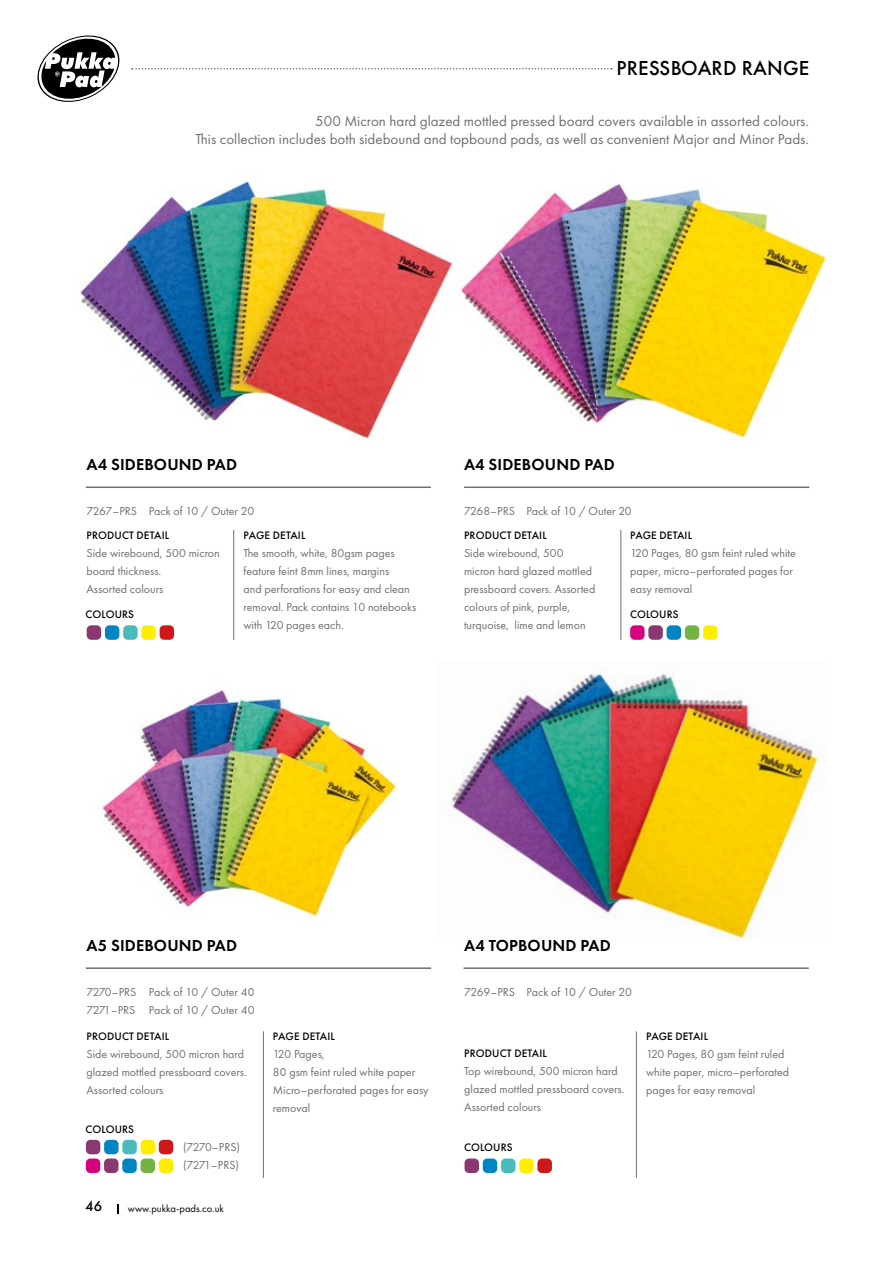
<style>
.page{position:relative;width:893px;height:1263px;background:#fff}
.page>*{position:absolute;margin:0;border:0;box-sizing:border-box;transform-origin:0 0}
.t1{font:500 21px "Futura PT";letter-spacing:.01em;color:#000}
.t2{font:600 16.5px "Futura PT";letter-spacing:.01em;color:#000}
.t3{font:15px/18px "Futura PT";color:#706f6f;text-align:right}
.t4{font:500 15px "Futura PT";color:#000}
.t5{font:12px/18px "Futura PT";color:#706f6f}
.t6{font:12px/18px "Futura PT";letter-spacing:-.05em;color:#706f6f}
.t7{font:500 11.25px "Futura PT";letter-spacing:.01em;color:#000}
.t8{font:10.5px "Futura PT";color:#000}
</style>
<div class="page">
<svg style="left:37px;top:35px;width:83px;height:67px"></svg>
<img style="left:459px;top:183px;width:368px;height:256px">
<img style="left:80px;top:181px;width:373px;height:258px">
<img style="left:452px;top:668px;width:369px;height:273px">
<img style="left:102px;top:690px;width:295px;height:227px">
<div style="left:648px;top:625px;width:15px;height:15px;background:#8a3871;border-radius:4px"></div>
<div style="left:667px;top:625px;width:14px;height:15px;background:#0085c4;border-radius:4px"></div>
<div style="left:685px;top:625px;width:14px;height:15px;background:#74b243;border-radius:4px"></div>
<div style="left:703px;top:625px;width:14px;height:15px;background:#ffed00;border-radius:4px"></div>
<div style="left:630px;top:625px;width:15px;height:15px;background:#d7007e;border-radius:4px"></div>
<div style="left:105px;top:625px;width:14px;height:15px;background:#0085c4;border-radius:4px"></div>
<div style="left:123px;top:625px;width:15px;height:15px;background:#4abbbd;border-radius:4px"></div>
<div style="left:141px;top:625px;width:15px;height:15px;background:#ffed00;border-radius:4px"></div>
<div style="left:160px;top:625px;width:14px;height:15px;background:#cd1719;border-radius:4px"></div>
<div style="left:87px;top:625px;width:14px;height:15px;background:#8a3871;border-radius:4px"></div>
<hr style="left:233px;top:530px;width:1px;height:110px;background:#706f6f">
<hr style="left:263px;top:1031px;width:1px;height:147px;background:#706f6f">
<hr style="left:636px;top:1031px;width:1px;height:147px;background:#706f6f">
<hr style="left:621px;top:530px;width:1px;height:110px;background:#706f6f">
<hr style="left:464px;top:486px;width:345px;height:2px;background:#706f6f">
<hr style="left:86px;top:486px;width:345px;height:2px;background:#706f6f">
<hr style="left:86px;top:967px;width:345px;height:2px;background:#706f6f">
<hr style="left:464px;top:967px;width:345px;height:2px;background:#706f6f">
<div style="left:104px;top:1140px;width:15px;height:14px;background:#0085c4;border-radius:4px"></div>
<div style="left:122px;top:1140px;width:15px;height:14px;background:#4abbbd;border-radius:4px"></div>
<div style="left:141px;top:1140px;width:14px;height:14px;background:#ffed00;border-radius:4px"></div>
<div style="left:159px;top:1140px;width:14px;height:14px;background:#cd1719;border-radius:4px"></div>
<div style="left:86px;top:1140px;width:14px;height:14px;background:#8a3871;border-radius:4px"></div>
<div style="left:483px;top:1158px;width:14px;height:15px;background:#0085c4;border-radius:4px"></div>
<div style="left:501px;top:1158px;width:14px;height:15px;background:#4abbbd;border-radius:4px"></div>
<div style="left:519px;top:1158px;width:15px;height:15px;background:#ffed00;border-radius:4px"></div>
<div style="left:537px;top:1158px;width:15px;height:15px;background:#cd1719;border-radius:4px"></div>
<div style="left:464px;top:1158px;width:15px;height:15px;background:#8a3871;border-radius:4px"></div>
<div style="left:104px;top:1158px;width:15px;height:15px;background:#8a3871;border-radius:4px"></div>
<div style="left:122px;top:1158px;width:15px;height:15px;background:#0085c4;border-radius:4px"></div>
<div style="left:141px;top:1158px;width:14px;height:15px;background:#74b243;border-radius:4px"></div>
<div style="left:159px;top:1158px;width:14px;height:15px;background:#ffed00;border-radius:4px"></div>
<div style="left:86px;top:1158px;width:14px;height:15px;background:#d7007e;border-radius:4px"></div>
<svg style="left:132px;top:68px;width:480px;height:2px"></svg>
<h1 class="t1" style="left:617px;top:55px;width:194px">PRESSBOARD RANGE</h1>
<p class="t3" style="left:196px;top:112px;width:615px">500 Micron hard glazed mottled pressed board covers available in assorted colours.<br>This collection includes both sidebound and topbound pads, as well as convenient Major and Minor Pads.</p>
<h2 class="t2" style="left:87px;top:455px;width:152px">A4 SIDEBOUND PAD</h2>
<h2 class="t2" style="left:464px;top:455px;width:152px">A4 SIDEBOUND PAD</h2>
<p class="t5" style="left:86px;top:502px;width:169px">7267–PRS Pack of 10 / Outer 20</p>
<p class="t5" style="left:464px;top:502px;width:169px">7268–PRS Pack of 10 / Outer 20</p>
<p class="t7" style="left:87px;top:528px;width:84px">PRODUCT DETAIL</p>
<p class="t5" style="left:86px;top:544px;width:135px">Side wirebound, 500 micron board thickness.<br>Assorted colours</p>
<p class="t7" style="left:86px;top:608px;width:50px">COLOURS</p>
<p class="t7" style="left:244px;top:528px;width:63px">PAGE DETAIL</p>
<p class="t5" style="left:243px;top:544px;width:174px">The smooth, white, 80gsm pages feature feint 8mm lines, margins<br>and perforations for easy and clean removal. Pack contains 10 notebooks with 120 pages each.</p>
<p class="t7" style="left:464px;top:528px;width:84px">PRODUCT DETAIL</p>
<p class="t5" style="left:464px;top:544px;width:133px">Side wirebound, 500 micron hard glazed mottled pressboard covers. Assorted colours of pink, purple, turquoise, lime and lemon</p>
<p class="t7" style="left:630px;top:528px;width:63px">PAGE DETAIL</p>
<p class="t5" style="left:630px;top:544px;width:167px">120 Pages, 80 gsm feint ruled white paper, micro–perforated pages for easy removal</p>
<p class="t7" style="left:630px;top:608px;width:50px">COLOURS</p>
<h2 class="t2" style="left:87px;top:935px;width:152px">A5 SIDEBOUND PAD</h2>
<h2 class="t2" style="left:464px;top:935px;width:148px">A4 TOPBOUND PAD</h2>
<p class="t5" style="left:86px;top:983px;width:170px">7270–PRS Pack of 10 / Outer 40<br>7271–PRS Pack of 10 / Outer 40</p>
<p class="t5" style="left:464px;top:983px;width:169px">7269–PRS Pack of 10 / Outer 20</p>
<p class="t7" style="left:87px;top:1029px;width:84px">PRODUCT DETAIL</p>
<p class="t5" style="left:86px;top:1045px;width:162px">Side wirebound, 500 micron hard glazed mottled pressboard covers.<br>Assorted colours</p>
<p class="t7" style="left:464px;top:1047px;width:84px">PRODUCT DETAIL</p>
<p class="t7" style="left:273px;top:1029px;width:63px">PAGE DETAIL</p>
<p class="t5" style="left:273px;top:1045px;width:157px">120 Pages,<br>80 gsm feint ruled white paper<br>Micro–perforated pages for easy removal</p>
<p class="t5" style="left:464px;top:1062px;width:162px">Top wirebound, 500 micron hard glazed mottled pressboard covers.<br>Assorted colours</p>
<p class="t7" style="left:86px;top:1122px;width:50px">COLOURS</p>
<p class="t6" style="left:183px;top:1138px;width:59px">(7270–PRS) (7271–PRS)</p>
<p class="t4" style="left:85px;top:1197px;width:19px">46</p>
<p class="t8" style="left:128px;top:1202px;width:98px">www.pukka-pads.co.uk</p>
<p class="t7" style="left:464px;top:1141px;width:50px">COLOURS</p>
<p class="t7" style="left:646px;top:1029px;width:63px">PAGE DETAIL</p>
<p class="t5" style="left:646px;top:1045px;width:145px">120 Pages, 80 gsm feint ruled white paper, micro–perforated pages for easy removal</p>
</div>
